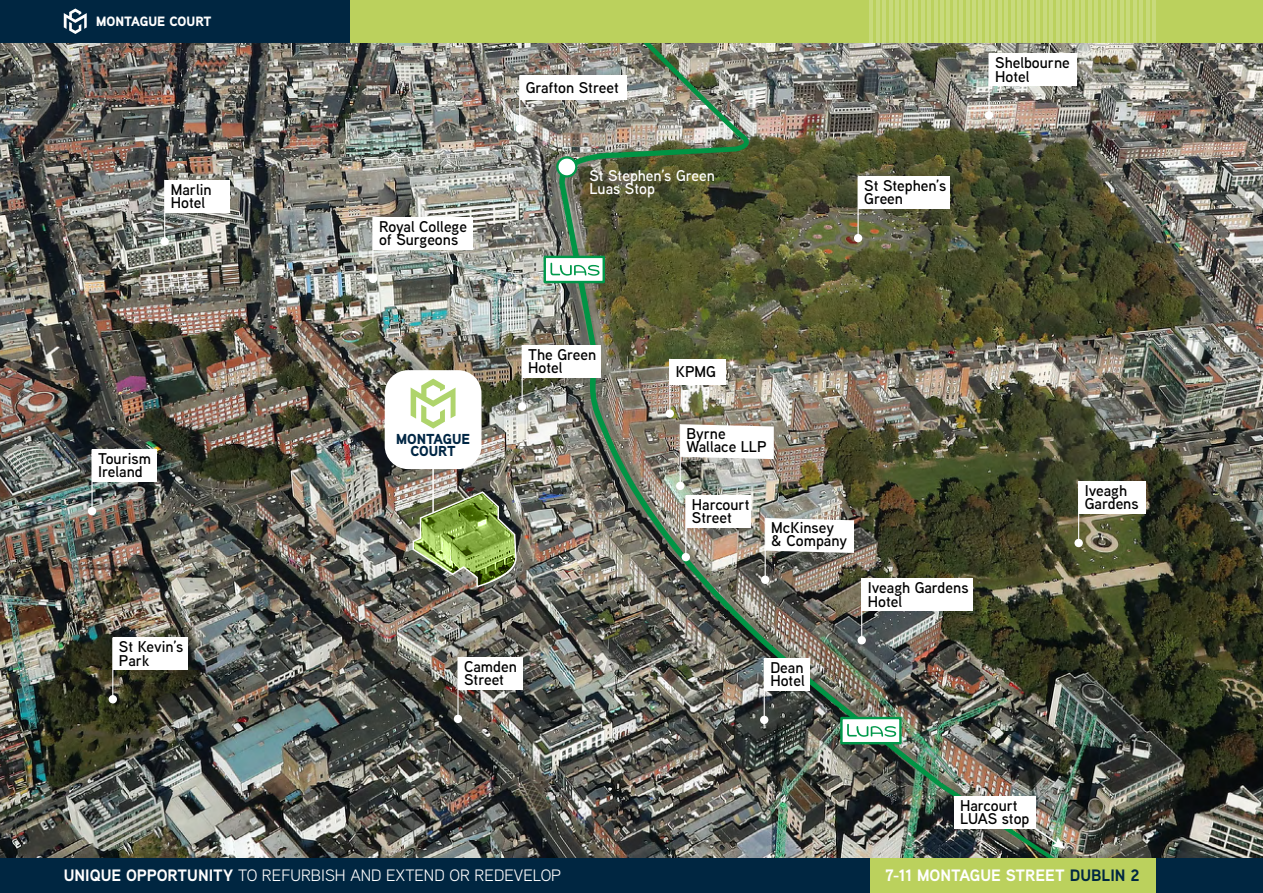
<style>
.page{position:relative;width:1263px;height:893px;background:#fff}
.page>*{position:absolute;margin:0;border:0;box-sizing:border-box;transform-origin:0 0}
.t1{font:16.5px "Aaux Next";color:#fff}
.t2{font:700 16.5px "Aaux Next";color:#fff}
.t3{font:600 15.6px/13.4px "Aaux Next";color:#000}
.t4{font:600 15.6px/13.4px "Aaux Next";color:#fff}
.t5{font:900 14.4px/12.1px "Aaux Next";color:#002644;text-align:center}
.t6{font:900 13.5px "Aaux Next";color:#fff}
.s1{font-weight:700}
.s2{color:#002641}
</style>
<div class="page">
<img style="left:0;top:43px;width:1263px;height:816px">
<img style="left:412px;top:490px;width:105px;height:98px">
<div style="left:385px;top:370px;width:96px;height:99px;background:#fff;border-radius:23px"></div>
<svg style="left:411px;top:379px;width:44px;height:50px"></svg>
<hr style="left:432px;top:465px;width:2px;height:48px;background:#fff">
<hr style="left:457px;top:657px;width:2px;height:62px;background:#fff">
<div style="left:454px;top:715px;width:8px;height:8px;background:#fff;border-radius:50%"></div>
<div style="left:458px;top:657px;width:65px;height:33px;background:#fff"></div>
<hr style="left:91px;top:449px;width:2px;height:62px;background:#fff">
<div style="left:88px;top:507px;width:8px;height:8px;background:#fff;border-radius:50%"></div>
<div style="left:92px;top:449px;width:65px;height:33px;background:#fff"></div>
<hr style="left:164px;top:180px;width:1px;height:62px;background:#fff">
<div style="left:161px;top:237px;width:8px;height:9px;background:#fff;border-radius:50%"></div>
<div style="left:165px;top:180px;width:64px;height:32px;background:#fff"></div>
<hr style="left:372px;top:217px;width:1px;height:62px;background:#fff">
<div style="left:369px;top:275px;width:8px;height:8px;background:#fff;border-radius:50%"></div>
<div style="left:373px;top:217px;width:99px;height:33px;background:#fff"></div>
<div style="left:1079px;top:481px;width:67px;height:33px;background:#fff"></div>
<img style="left:555px;top:43px;width:539px;height:816px">
<hr style="left:519px;top:75px;width:1px;height:54px;background:#fff">
<div style="left:516px;top:125px;width:8px;height:8px;background:#fff;border-radius:50%"></div>
<div style="left:520px;top:75px;width:107px;height:25px;background:#fff"></div>
<div style="left:841px;top:718px;width:59px;height:25px;background:#fff"></div>
<div style="left:840px;top:717px;width:62px;height:27px;border:2px solid #00984a"></div>
<svg style="left:847px;top:724px;width:49px;height:13px"></svg>
<div style="left:545px;top:257px;width:59px;height:25px;background:#fff"></div>
<div style="left:543px;top:256px;width:62px;height:27px;border:2px solid #00984a"></div>
<svg style="left:550px;top:263px;width:50px;height:13px"></svg>
<svg style="left:557px;top:157px;width:19px;height:19px"></svg>
<div style="left:556px;top:156px;width:21px;height:22px;border:2px solid #00984a;border-radius:50%"></div>
<hr style="left:685px;top:495px;width:1px;height:62px;background:#fff">
<div style="left:682px;top:553px;width:8px;height:8px;background:#fff;border-radius:50%"></div>
<div style="left:686px;top:495px;width:64px;height:33px;background:#fff"></div>
<hr style="left:522px;top:345px;width:1px;height:62px;background:#fff">
<div style="left:518px;top:402px;width:8px;height:9px;background:#fff;border-radius:50%"></div>
<div style="left:522px;top:345px;width:78px;height:33px;background:#fff"></div>
<hr style="left:112px;top:637px;width:1px;height:62px;background:#fff">
<div style="left:109px;top:695px;width:8px;height:8px;background:#fff;border-radius:50%"></div>
<div style="left:113px;top:637px;width:75px;height:33px;background:#fff"></div>
<hr style="left:764px;top:658px;width:1px;height:62px;background:#fff">
<div style="left:760px;top:716px;width:8px;height:8px;background:#fff;border-radius:50%"></div>
<div style="left:764px;top:658px;width:46px;height:33px;background:#fff"></div>
<div style="left:954px;top:796px;width:81px;height:33px;background:#fff"></div>
<div style="left:0;top:0;width:1263px;height:43px;background:#bbd15d"></div>
<div style="left:0;top:859px;width:1263px;height:34px;background:#002641"></div>
<div style="left:870px;top:859px;width:285px;height:34px;background:#bbd15d"></div>
<hr style="left:870px;top:0;width:3px;height:43px;background:#fff">
<hr style="left:876px;top:0;width:3px;height:43px;background:#fff">
<hr style="left:882px;top:0;width:4px;height:43px;background:#c8da7c">
<hr style="left:889px;top:0;width:3px;height:43px;background:#fff">
<hr style="left:895px;top:0;width:3px;height:43px;background:#fff">
<hr style="left:902px;top:0;width:3px;height:43px;background:#fff">
<hr style="left:908px;top:0;width:3px;height:43px;background:#fff">
<hr style="left:915px;top:0;width:3px;height:43px;background:#fff">
<hr style="left:921px;top:0;width:3px;height:43px;background:#fff">
<hr style="left:927px;top:0;width:4px;height:43px;background:#c8da7c">
<hr style="left:934px;top:0;width:3px;height:43px;background:#fff">
<hr style="left:940px;top:0;width:3px;height:43px;background:#fff">
<hr style="left:947px;top:0;width:3px;height:43px;background:#fff">
<hr style="left:953px;top:0;width:3px;height:43px;background:#fff">
<hr style="left:959px;top:0;width:4px;height:43px;background:#c8da7c">
<hr style="left:966px;top:0;width:3px;height:43px;background:#fff">
<hr style="left:972px;top:0;width:4px;height:43px;background:#c8da7c">
<hr style="left:979px;top:0;width:3px;height:43px;background:#fff">
<hr style="left:985px;top:0;width:3px;height:43px;background:#fff">
<hr style="left:992px;top:0;width:3px;height:43px;background:#fff">
<hr style="left:998px;top:0;width:3px;height:43px;background:#fff">
<hr style="left:1004px;top:0;width:4px;height:43px;background:#c8da7c">
<hr style="left:1011px;top:0;width:3px;height:43px;background:#fff">
<hr style="left:1017px;top:0;width:4px;height:43px;background:#c8da7c">
<hr style="left:1024px;top:0;width:3px;height:43px;background:#fff">
<hr style="left:1030px;top:0;width:3px;height:43px;background:#fff">
<hr style="left:1037px;top:0;width:3px;height:43px;background:#fff">
<hr style="left:1043px;top:0;width:3px;height:43px;background:#fff">
<hr style="left:1049px;top:0;width:4px;height:43px;background:#c8da7c">
<hr style="left:1056px;top:0;width:3px;height:43px;background:#fff">
<hr style="left:1062px;top:0;width:4px;height:43px;background:#c8da7c">
<hr style="left:1069px;top:0;width:3px;height:43px;background:#fff">
<hr style="left:1075px;top:0;width:3px;height:43px;background:#fff">
<hr style="left:1082px;top:0;width:3px;height:43px;background:#fff">
<hr style="left:1088px;top:0;width:3px;height:43px;background:#fff">
<hr style="left:1094px;top:0;width:4px;height:43px;background:#c8da7c">
<hr style="left:1101px;top:0;width:3px;height:43px;background:#fff">
<hr style="left:1107px;top:0;width:3px;height:43px;background:#fff">
<hr style="left:1114px;top:0;width:3px;height:43px;background:#fff">
<hr style="left:1120px;top:0;width:3px;height:43px;background:#fff">
<hr style="left:1127px;top:0;width:3px;height:43px;background:#fff">
<hr style="left:1133px;top:0;width:3px;height:43px;background:#fff">
<hr style="left:1139px;top:0;width:4px;height:43px;background:#c8da7c">
<hr style="left:1146px;top:0;width:3px;height:43px;background:#fff">
<hr style="left:1152px;top:0;width:3px;height:43px;background:#fff">
<div style="left:0;top:0;width:350px;height:43px;background:#002641"></div>
<svg style="left:64px;top:9px;width:23px;height:25px"></svg>
<p class="t6" style="left:96px;top:12px;width:117px">MONTAGUE COURT</p>
<p class="t3" style="left:171px;top:182px;width:42px">Marlin<br>Hotel</p>
<p class="t3" style="left:98px;top:452px;width:54px">Tourism<br>Ireland</p>
<p class="t3" style="left:119px;top:640px;width:66px">St Kevin’s<br>Park</p>
<p class="t3" style="left:379px;top:219px;width:89px">Royal College of Surgeons</p>
<p class="t3" style="left:526px;top:80px;width:95px">Grafton Street</p>
<p class="t4" style="left:589px;top:168px;width:127px">St Stephen’s Green<br>Luas Stop</p>
<p class="t3" style="left:864px;top:179px;width:84px">St Stephen’s<br>Green</p>
<p class="t3" style="left:995px;top:56px;width:76px">Shelbourne<br>Hotel</p>
<p class="t5" style="left:396px;top:432px;width:76px">MONTAGUE<br>COURT</p>
<p class="t3" style="left:528px;top:347px;width:69px">The Green<br>Hotel</p>
<p class="t3" style="left:464px;top:659px;width:54px">Camden<br>Street</p>
<p class="t3" style="left:676px;top:364px;width:42px">KPMG</p>
<p class="t3" style="left:686px;top:426px;width:82px">Byrne<br>Wallace LLP</p>
<p class="t3" style="left:692px;top:498px;width:59px">Harcourt<br>Street</p>
<p class="t3" style="left:771px;top:520px;width:77px">McKinsey &amp; Company</p>
<p class="t3" style="left:868px;top:581px;width:102px">Iveagh Gardens<br>Hotel</p>
<p class="t3" style="left:770px;top:660px;width:36px">Dean<br>Hotel</p>
<p class="t3" style="left:1085px;top:483px;width:55px">Iveagh<br>Gardens</p>
<p class="t3" style="left:960px;top:798px;width:71px">Harcourt<br>LUAS stop</p>
<p class="t1" style="left:64px;top:864px;width:499px"><span class="s1">UNIQUE OPPORTUNITY</span> TO REFURBISH AND EXTEND OR REDEVELOP</p>
<p class="t2" style="left:885px;top:863px;width:256px">7-11 MONTAGUE STREET <span class="s2">DUBLIN 2</span></p>
</div>
